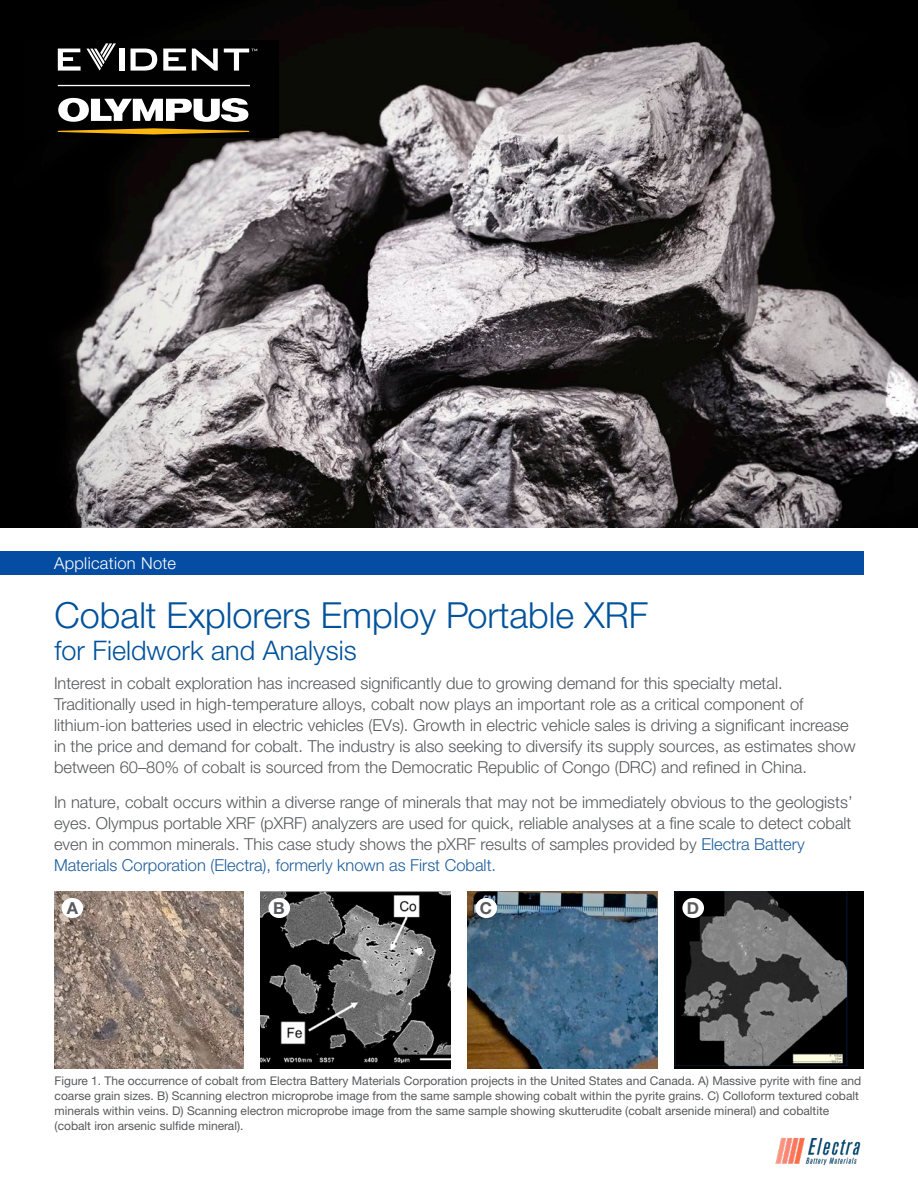
<style>
.page{position:relative;width:918px;height:1188px;background:#fff}
.page>*{position:absolute;margin:0;border:0;box-sizing:border-box;transform-origin:0 0}
.Title_1{font:300 36px "Helvetica Neue LTW1 G";color:#00529b}
.Title_1-2{font:300 27px "Helvetica Neue LTW1 G";color:#00529b}
.Text{font:300 16.5px/21px "Helvetica Neue LTW1 G";color:#57595b}
.t1{font:300 16.5px "Helvetica Neue LTW1 G";letter-spacing:.02em;color:#fff}
.Text-2{font:700 16.5px "Helvetica Neue LTW1 G";color:#57595b}
.t2{font:12px/15px "Helvetica Neue LTW1 G";color:#57595b}
.s1{color:#1f5e9d}
</style>
<div class="page">
<div style="left:0;top:551px;width:864px;height:24px;background:#044da2"></div>
<img style="left:0;top:0;width:918px;height:527px">
<div style="left:24px;top:40px;width:255px;height:98px;background:#000100"></div>
<svg style="left:58px;top:128px;width:191px;height:6px"></svg>
<svg style="left:58px;top:98px;width:190px;height:24px"></svg>
<hr style="left:58px;top:85px;width:192px;height:1px;background:#fff">
<div style="left:119px;top:49px;width:5px;height:22px;background:#fff"></div>
<svg style="left:131px;top:49px;width:26px;height:22px"></svg>
<svg style="left:163px;top:49px;width:23px;height:22px"></svg>
<svg style="left:192px;top:49px;width:26px;height:22px"></svg>
<svg style="left:58px;top:43px;width:58px;height:28px"></svg>
<svg style="left:224px;top:49px;width:33px;height:22px"></svg>
<img style="left:54px;top:891px;width:189px;height:178px">
<img style="left:261px;top:892px;width:189px;height:177px">
<img style="left:468px;top:891px;width:189px;height:178px">
<img style="left:675px;top:891px;width:189px;height:178px">
<div style="left:62px;top:898px;width:21px;height:20px;background:#fff;border-radius:50%"></div>
<div style="left:269px;top:898px;width:21px;height:20px;background:#fff;border-radius:50%"></div>
<div style="left:475px;top:898px;width:22px;height:20px;background:#fff;border-radius:50%"></div>
<div style="left:682px;top:898px;width:22px;height:20px;background:#fff;border-radius:50%"></div>
<img style="left:775px;top:1137px;width:86px;height:29px">
<p class="t1" style="left:54px;top:553px;width:124px">Application Note</p>
<p class="Title_1" style="left:55px;top:593px;width:595px">Cobalt Explorers Employ Portable XRF</p>
<p class="Title_1-2" style="left:55px;top:634px;width:304px">for Fieldwork and Analysis</p>
<p class="Text" style="left:54px;top:673px;width:803px">Interest in cobalt exploration has increased significantly due to growing demand for this specialty metal.<br>Traditionally used in high-temperature alloys, cobalt now plays an important role as a critical component of lithium-ion batteries used in electric vehicles (EVs). Growth in electric vehicle sales is driving a significant increase in the price and demand for cobalt. The industry is also seeking to diversify its supply sources, as estimates show between 60–80% of cobalt is sourced from the Democratic Republic of Congo (DRC) and refined in China.</p>
<p class="Text" style="left:54px;top:792px;width:800px">In nature, cobalt occurs within a diverse range of minerals that may not be immediately obvious to the geologists’ eyes. Olympus portable XRF (pXRF) analyzers are used for quick, reliable analyses at a fine scale to detect cobalt even in common minerals. This case study shows the pXRF results of samples provided by <span class="s1">Electra Battery Materials Corporation (Electra), formerly known as First Cobalt.</span></p>
<p class="Text-2" style="left:67px;top:898px;width:13px">A</p>
<p class="Text-2" style="left:273px;top:898px;width:13px">B</p>
<p class="Text-2" style="left:480px;top:898px;width:14px">C</p>
<p class="Text-2" style="left:687px;top:898px;width:14px">D</p>
<p class="t2" style="left:55px;top:1073px;width:808px">Figure 1. The occurrence of cobalt from Electra Battery Materials Corporation projects in the United States and Canada. A) Massive pyrite with fine and coarse grain sizes. B) Scanning electron microprobe image from the same sample showing cobalt within the pyrite grains. C) Colloform textured cobalt minerals within veins. D) Scanning electron microprobe image from the same sample showing skutterudite (cobalt arsenide mineral) and cobaltite (cobalt iron arsenic sulfide mineral).</p>
</div>
